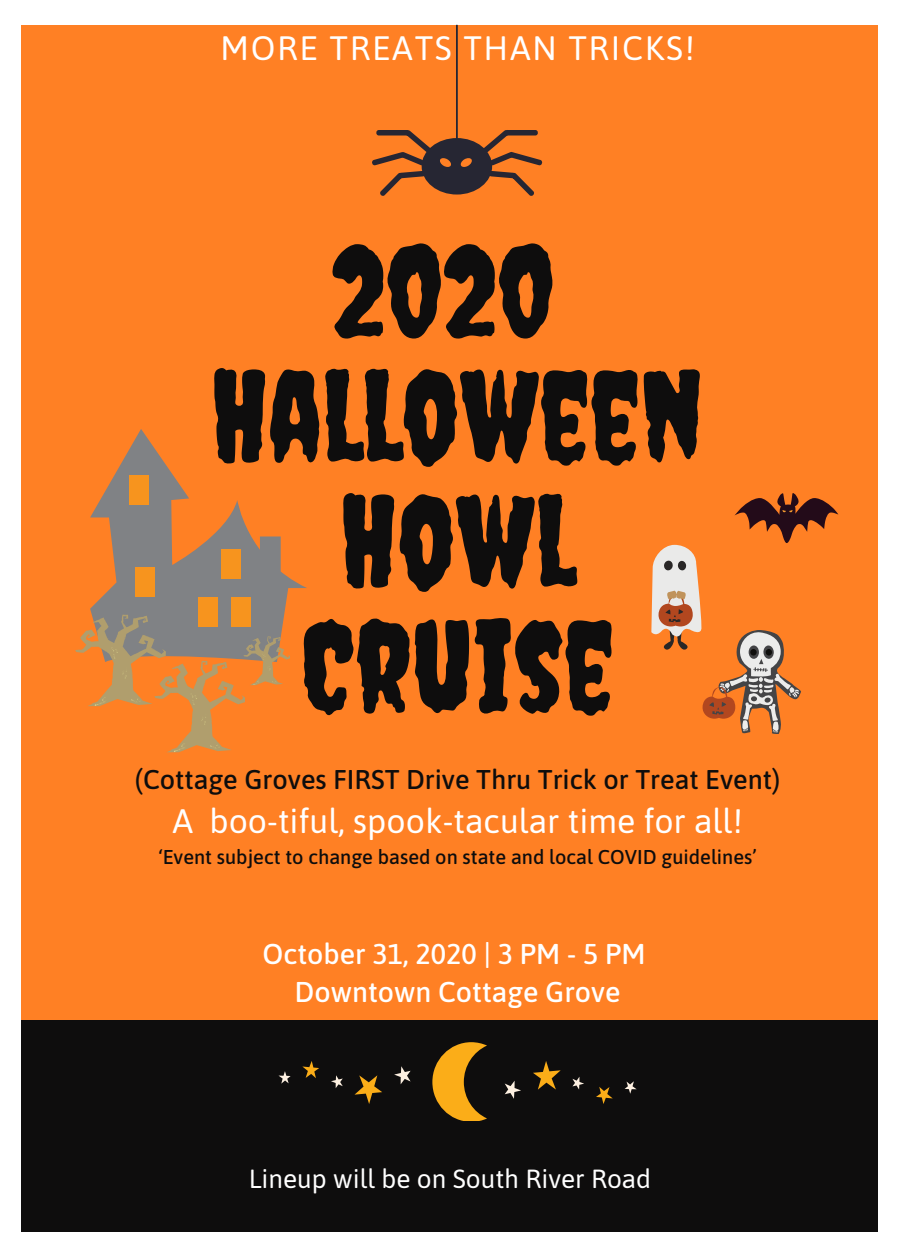
<style>
.page{position:relative;width:900px;height:1260px;background:#fff}
.page>*{position:absolute;margin:0;border:0;box-sizing:border-box;transform-origin:0 0}
.t1{font:125px/125px "Creepster";color:#0e0d0d;text-align:center}
.t2{font:33.75px "Asap";color:#fff}
.t3{font:33.75px "Asap";letter-spacing:.05em;color:#fff}
.t4{font:500 28.75px/38px "Asap";color:#fff;text-align:center}
.t5{font:500 27px "Asap";color:#0e0d0d}
.t6{font:26.25px "Asap";color:#fff}
.t7{font:500 20px "Asap";color:#0e0d0d}
</style>
<div class="page">
<div style="left:21px;top:25px;width:857px;height:1095px;background:#ff8024"></div>
<div style="left:21px;top:1020px;width:857px;height:212px;background:#0e0d0d"></div>
<svg style="left:372px;top:25px;width:170px;height:170px"></svg>
<svg style="left:279px;top:1042px;width:358px;height:79px"></svg>
<svg style="left:651px;top:493px;width:187px;height:240px"></svg>
<svg style="left:90px;top:429px;width:217px;height:186px"></svg>
<div style="left:260px;top:536px;width:21px;height:35px;background:#808285"></div>
<div style="left:129px;top:475px;width:20px;height:29px;background:#f7941e"></div>
<div style="left:135px;top:568px;width:19px;height:29px;background:#f7941e"></div>
<div style="left:199px;top:597px;width:19px;height:30px;background:#f7941e"></div>
<div style="left:231px;top:597px;width:20px;height:30px;background:#f7941e"></div>
<div style="left:222px;top:549px;width:19px;height:29px;background:#f7941e"></div>
<svg style="left:75px;top:615px;width:215px;height:137px"></svg>
<h2 class="t3" style="left:221px;top:28px;width:476px">MORE TREATS THAN TRICKS!</h2>
<h1 class="t1" style="left:211px;top:228px;width:494px">2020<br>HALLOWEEN<br>HOWL<br>CRUISE</h1>
<h3 class="t5" style="left:135px;top:764px;width:647px">(Cottage Groves FIRST Drive Thru Trick or Treat Event)</h3>
<h2 class="t2" style="left:173px;top:801px;width:572px">A boo-tiful, spook-tacular time for all!</h2>
<p class="t7" style="left:159px;top:846px;width:600px">‘Event subject to change based on state and local COVID guidelines’</p>
<h3 class="t4" style="left:263px;top:934px;width:385px">October 31, 2020 | 3 PM - 5 PM<br>Downtown Cottage Grove</h3>
<h3 class="t6" style="left:249px;top:1164px;width:404px">Lineup will be on South River Road</h3>
</div>
